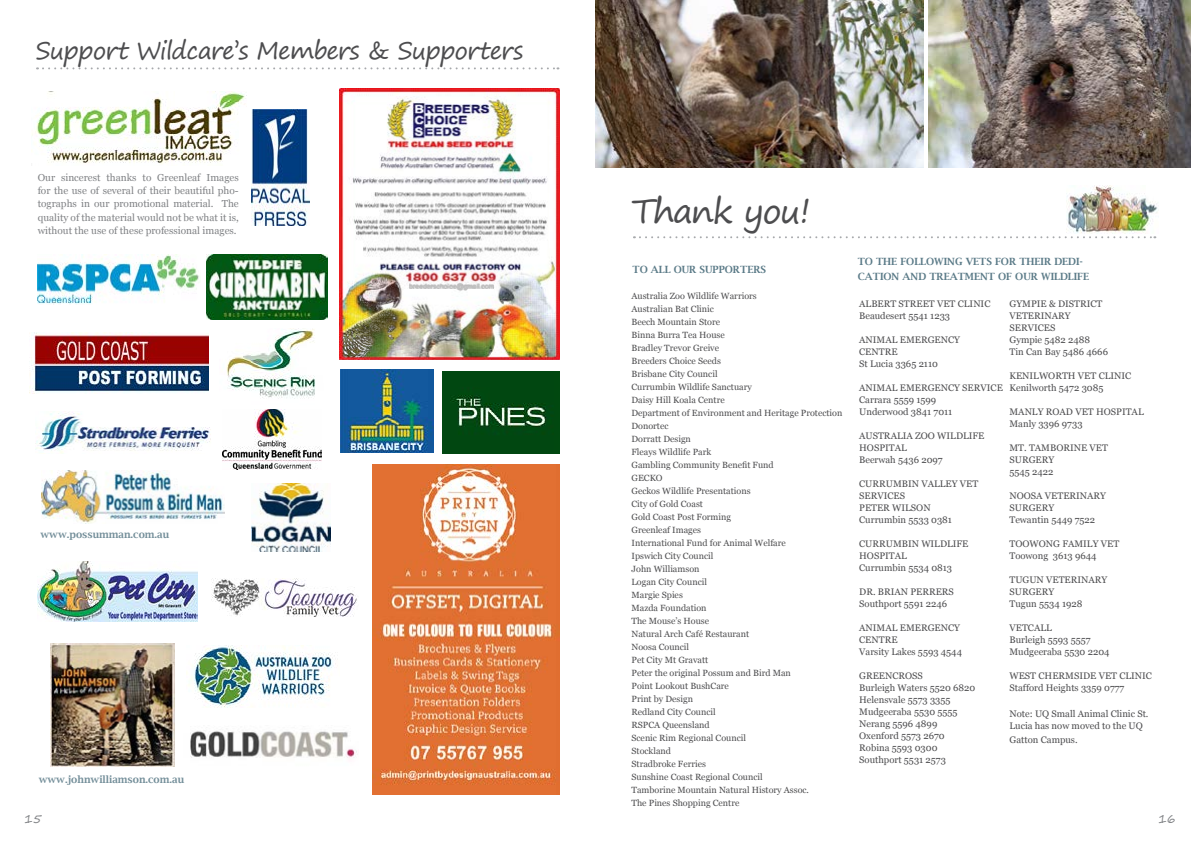
<style>
.page{position:relative;width:1191px;height:842px;background:#fff}
.page>*{position:absolute;margin:0;border:0;box-sizing:border-box;transform-origin:0 0}
.t1{font:34px "Segoe Print";letter-spacing:-.04em;color:#4d4d4f}
.t2{font:24px "Segoe Print";letter-spacing:-.04em;color:#4d4d4f}
.t3{font:12px "Segoe Print";color:#808285}
.t4{font:10.1px/13.4px "Georgia";color:#808285;text-align:justify}
.t5{font:600 10px/15px "Lucida Bright";color:#5a7a87}
.t6{font:600 10px "Lucida Bright";color:#738e99}
.t7{font:9.5px/12px "Georgia";color:#4d4d4f}
.t8{font:9px/13px "Georgia";color:#4d4d4f}
</style>
<div class="page">
<svg style="left:37px;top:67px;width:521px;height:2px"></svg>
<img style="left:442px;top:371px;width:117px;height:83px">
<img style="left:226px;top:329px;width:89px;height:70px">
<img style="left:252px;top:483px;width:78px;height:68px">
<img style="left:206px;top:255px;width:121px;height:64px">
<img style="left:186px;top:646px;width:150px;height:62px">
<img style="left:37px;top:255px;width:163px;height:49px">
<img style="left:340px;top:370px;width:93px;height:83px">
<img style="left:340px;top:89px;width:219px;height:270px">
<img style="left:222px;top:410px;width:100px;height:60px">
<img style="left:42px;top:471px;width:183px;height:53px">
<svg style="left:634px;top:236px;width:521px;height:2px"></svg>
<img style="left:1066px;top:186px;width:92px;height:48px">
<img style="left:595px;top:0;width:328px;height:167px">
<img style="left:928px;top:0;width:263px;height:167px">
<img style="left:31px;top:91px;width:216px;height:73px">
<img style="left:212px;top:578px;width:145px;height:39px">
<img style="left:190px;top:731px;width:167px;height:27px">
<img style="left:38px;top:561px;width:160px;height:60px">
<img style="left:30px;top:332px;width:178px;height:62px">
<img style="left:51px;top:644px;width:124px;height:122px">
<img style="left:36px;top:412px;width:175px;height:41px">
<img style="left:252px;top:109px;width:58px;height:116px">
<img style="left:372px;top:465px;width:187px;height:329px">
<h2 class="t2" style="left:36px;top:29px;width:489px">Support Wildcare’s Members &amp; Supporters</h2>
<p class="t4" style="left:38px;top:171px;width:202px">Our sincerest thanks to Greenleaf Images for the use of several of their beautiful pho&shy;tographs in our promotional material. The quality of the material would not be what it is, without the use of these professional images.</p>
<p class="t6" style="left:40px;top:528px;width:130px">www.possumman.com.au</p>
<p class="t6" style="left:39px;top:774px;width:147px">www.johnwilliamson.com.au</p>
<h1 class="t1" style="left:631px;top:180px;width:181px">Thank you!</h1>
<p class="t5" style="left:632px;top:262px;width:135px">TO ALL OUR SUPPORTERS</p>
<p class="t8" style="left:631px;top:290px;width:212px">Australia Zoo Wildlife Warriors<br>Australian Bat Clinic<br>Beech Mountain Store<br>Binna Burra Tea House<br>Bradley Trevor Greive<br>Breeders Choice Seeds<br>Brisbane City Council<br>Currumbin Wildlife Sanctuary<br>Daisy Hill Koala Centre<br>Department of Environment and Heritage Protection<br>Donortec<br>Dorratt Design<br>Fleays Wildlife Park<br>Gambling Community Benefit Fund<br>GECKO<br>Geckos Wildlife Presentations<br>City of Gold Coast<br>Gold Coast Post Forming<br>Greenleaf Images<br>International Fund for Animal Welfare<br>Ipswich City Council<br>John Williamson<br>Logan City Council<br>Margie Spies<br>Mazda Foundation<br>The Mouse’s House<br>Natural Arch Café Restaurant<br>Noosa Council<br>Pet City Mt Gravatt<br>Peter the original Possum and Bird Man<br>Point Lookout BushCare<br>Print by Design<br>Redland City Council<br>RSPCA Queensland<br>Scenic Rim Regional Council<br>Stockland<br>Stradbroke Ferries<br>Sunshine Coast Regional Council<br>Tamborine Mountain Natural History Assoc.<br>The Pines Shopping Centre</p>
<p class="t5" style="left:857px;top:254px;width:233px">TO THE FOLLOWING VETS FOR THEIR DEDI-<br>CATION AND TREATMENT OF OUR WILDLIFE</p>
<p class="t7" style="left:1009px;top:298px;width:100px">GYMPIE &amp; DISTRICT<br>VETERINARY<br>SERVICES<br>Gympie 5482 2488<br>Tin Can Bay 5486 4666</p>
<p class="t7" style="left:1009px;top:370px;width:123px">KENILWORTH VET CLINIC<br>Kenilworth 5472 3085</p>
<p class="t7" style="left:1009px;top:406px;width:136px">MANLY ROAD VET HOSPITAL<br>Manly 3396 9733</p>
<p class="t7" style="left:1009px;top:442px;width:100px">MT. TAMBORINE VET<br>SURGERY<br>5545 2422</p>
<p class="t7" style="left:1009px;top:490px;width:98px">NOOSA VETERINARY<br>SURGERY<br>Tewantin 5449 7522</p>
<p class="t7" style="left:1009px;top:538px;width:111px">TOOWONG FAMILY VET<br>Toowong 3613 9644</p>
<p class="t7" style="left:1009px;top:574px;width:99px">TUGUN VETERINARY<br>SURGERY<br>Tugun 5534 1928</p>
<p class="t7" style="left:1009px;top:622px;width:102px">VETCALL<br>Burleigh 5593 5557<br>Mudgeeraba 5530 2204</p>
<p class="t7" style="left:1009px;top:670px;width:144px">WEST CHERMSIDE VET CLINIC<br>Stafford Heights 3359 0777</p>
<p class="t7" style="left:1009px;top:708px;width:140px">Note: UQ Small Animal Clinic St.<br>Lucia has now moved to the UQ</p>
<p class="t7" style="left:1009px;top:734px;width:70px">Gatton Campus.</p>
<p class="t7" style="left:859px;top:298px;width:133px">ALBERT STREET VET CLINIC<br>Beaudesert 5541 1233</p>
<p class="t7" style="left:859px;top:334px;width:102px">ANIMAL EMERGENCY<br>CENTRE<br>St Lucia 3365 2110</p>
<p class="t7" style="left:859px;top:382px;width:145px">ANIMAL EMERGENCY SERVICE<br>Carrara 5559 1599<br>Underwood 3841 7011</p>
<p class="t7" style="left:859px;top:430px;width:127px">AUSTRALIA ZOO WILDLIFE<br>HOSPITAL<br>Beerwah 5436 2097</p>
<p class="t7" style="left:859px;top:478px;width:121px">CURRUMBIN VALLEY VET<br>SERVICES<br>PETER WILSON<br>Currumbin 5533 0381</p>
<p class="t7" style="left:859px;top:538px;width:111px">CURRUMBIN WILDLIFE<br>HOSPITAL<br>Currumbin 5534 0813</p>
<p class="t7" style="left:859px;top:586px;width:96px">DR. BRIAN PERRERS<br>Southport 5591 2246</p>
<p class="t7" style="left:859px;top:622px;width:104px">ANIMAL EMERGENCY<br>CENTRE<br>Varsity Lakes 5593 4544</p>
<p class="t7" style="left:859px;top:670px;width:118px">GREENCROSS<br>Burleigh Waters 5520 6820<br>Helensvale 5573 3355<br>Mudgeeraba 5530 5555<br>Nerang 5596 4899<br>Oxenford 5573 2670<br>Robina 5593 0300<br>Southport 5531 2573</p>
<p class="t3" style="left:24px;top:808px;width:19px">15</p>
<p class="t3" style="left:1158px;top:808px;width:19px">16</p>
</div>
